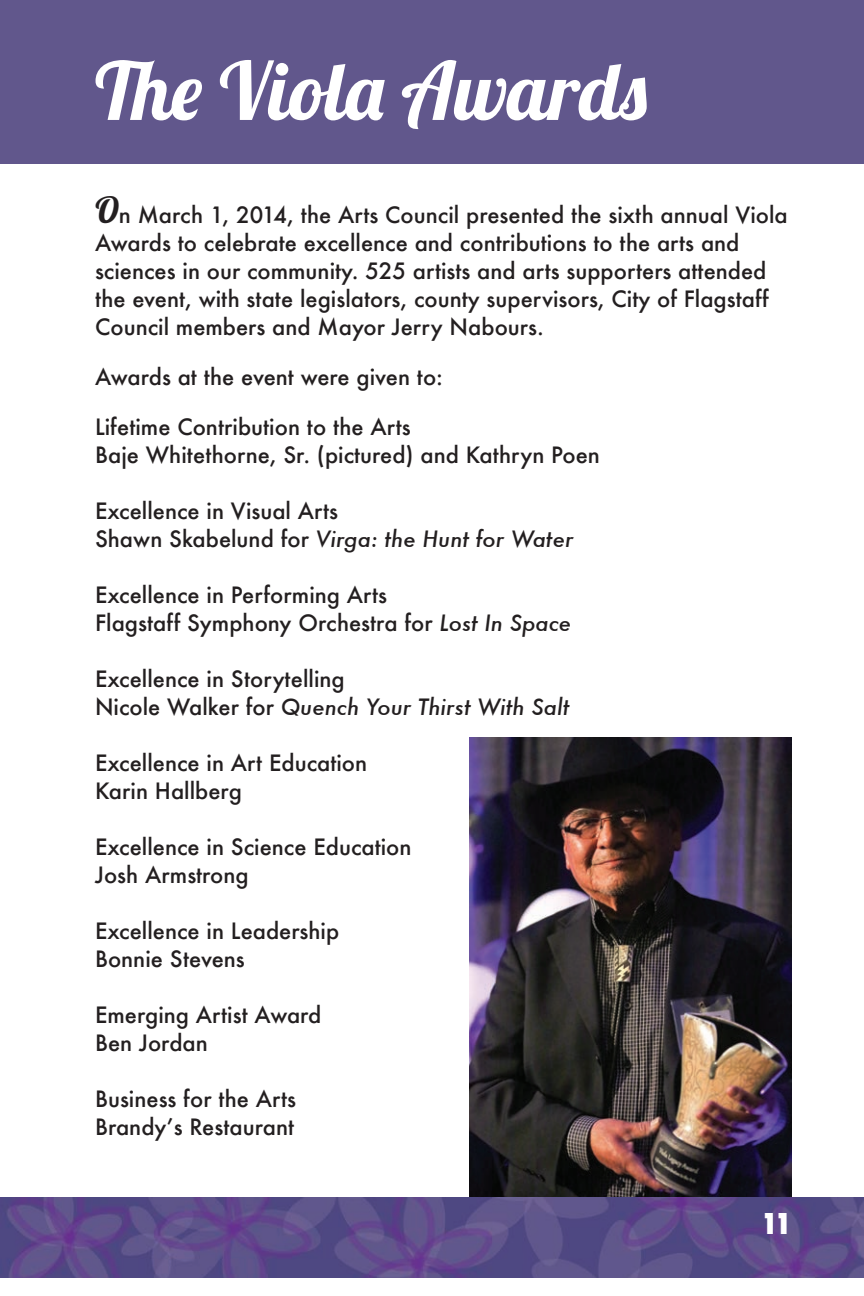
<style>
.page{position:relative;width:864px;height:1296px;background:#fff}
.page>*{position:absolute;margin:0;border:0;box-sizing:border-box;transform-origin:0 0}
.t1{font:80px "Lobster 1.4";color:#fff}
.t2{font:800 condensed 28px "Futura";color:#fff}
.t3{font:500 22px/28px "Futura";color:#231f20}
.s1{font-family:"Lobster 1.4";font-weight:400;font-size:36px}
.s2{font-style:italic}
</style>
<div class="page">
<img style="left:470px;top:738px;width:322px;height:459px">
<div style="left:0;top:0;width:864px;height:164px;background:#61578c"></div>
<img style="left:0;top:1197px;width:864px;height:81px">
<h1 class="t1" style="left:95px;top:40px;width:553px">The Viola Awards</h1>
<p class="t3" style="left:95px;top:201px;width:694px"><span class="s1">O</span>n March 1, 2014, the Arts Council presented the sixth annual Viola Awards to celebrate excellence and contributions to the arts and sciences in our community. 525 artists and arts supporters attended the event, with state legislators, county supervisors, City of Flagstaff Council members and Mayor Jerry Nabours.</p>
<p class="t3" style="left:95px;top:363px;width:350px">Awards at the event were given to:</p>
<p class="t3" style="left:95px;top:413px;width:506px">Lifetime Contribution to the Arts<br>Baje Whitethorne, Sr. (pictured) and Kathryn Poen</p>
<p class="t3" style="left:95px;top:497px;width:480px">Excellence in Visual Arts<br>Shawn Skabelund for <span class="s2">Virga: the Hunt for Water</span></p>
<p class="t3" style="left:95px;top:581px;width:478px">Excellence in Performing Arts<br>Flagstaff Symphony Orchestra for <span class="s2">Lost In Space</span></p>
<p class="t3" style="left:95px;top:665px;width:476px">Excellence in Storytelling<br>Nicole Walker for <span class="s2">Quench Your Thirst With Salt</span></p>
<p class="t3" style="left:95px;top:749px;width:274px">Excellence in Art Education<br>Karin Hallberg</p>
<p class="t3" style="left:95px;top:833px;width:318px">Excellence in Science Education<br>Josh Armstrong</p>
<p class="t3" style="left:95px;top:917px;width:246px">Excellence in Leadership<br>Bonnie Stevens</p>
<p class="t3" style="left:95px;top:1001px;width:228px">Emerging Artist Award<br>Ben Jordan</p>
<p class="t3" style="left:95px;top:1085px;width:203px">Business for the Arts<br>Brandy’s Restaurant</p>
<p class="t2" style="left:761px;top:1205px;width:32px">11</p>
</div>
